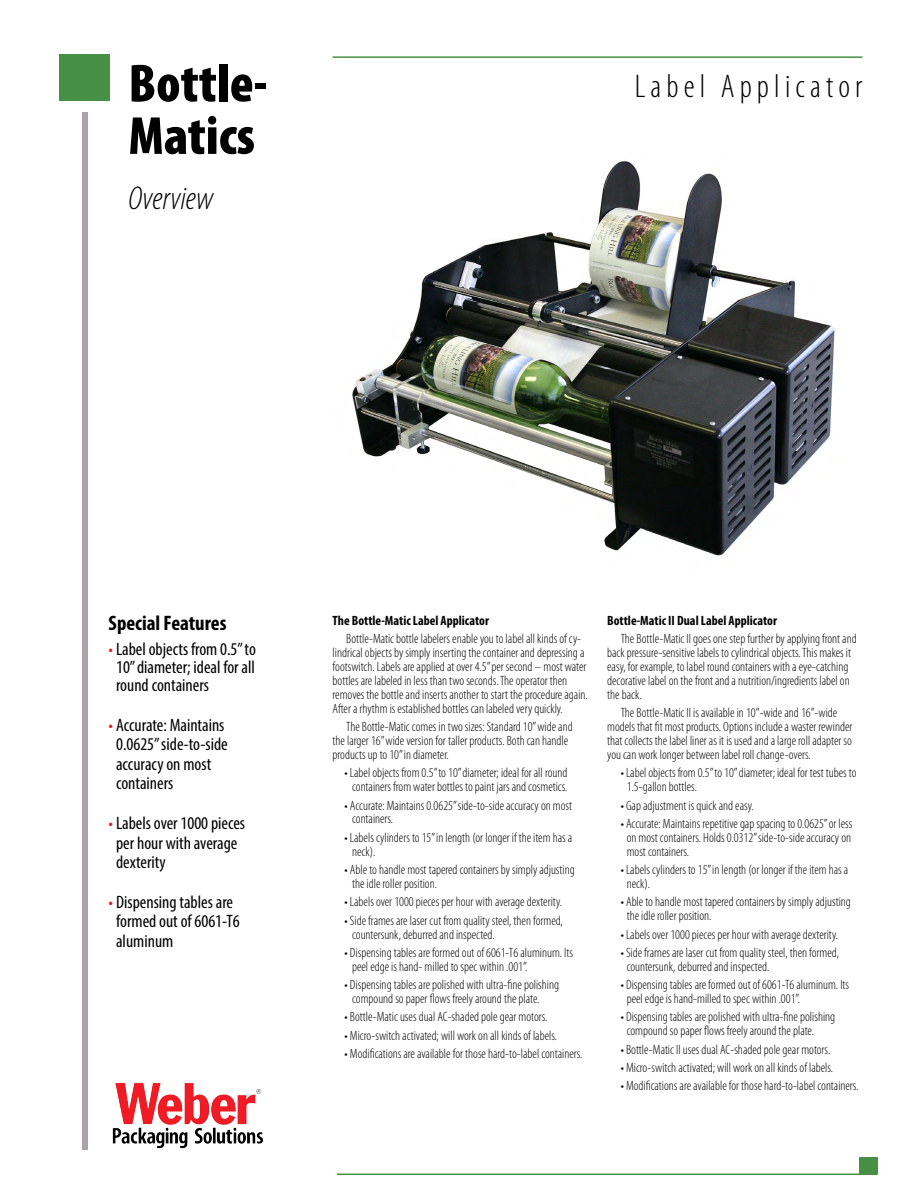
<style>
.page{position:relative;width:918px;height:1188px;background:#fff}
.page>*{position:absolute;margin:0;border:0;box-sizing:border-box;transform-origin:0 0}
.t1{font:900 condensed 54px/52.5px "Myriad Pro";color:#000}
.t2{font:300 condensed 33px "Myriad Pro";color:#000}
.t3{font:italic 300 condensed 33px "Myriad Pro";color:#000}
.t4{font:700 condensed 21px "Myriad Pro";color:#000}
.t5{font:condensed 18px/19.5px "Myriad Pro";color:#000}
.t6{font:300 condensed 13.5px/14px "Myriad Pro";color:#000}
.t7{font:700 condensed 13.5px "Myriad Pro";color:#000}
.s1{color:#ed1d24}
</style>
<div class="page">
<div style="left:59px;top:54px;width:51px;height:46px;background:#469046"></div>
<div style="left:82px;top:112px;width:6px;height:1038px;background:#aca2aa"></div>
<hr style="left:333px;top:56px;width:529px;height:2px;background:#469046">
<hr style="left:337px;top:1174px;width:541px;height:1px;background:#469046">
<div style="left:860px;top:1158px;width:18px;height:16px;background:#469046"></div>
<img style="left:112px;top:1083px;width:151px;height:66px">
<img style="left:352px;top:161px;width:483px;height:395px">
<h1 class="t1" style="left:129px;top:56px;width:141px">Bottle-<br>Matics</h1>
<h2 class="t3" style="left:129px;top:181px;width:86px">Overview</h2>
<h2 class="t2" style="left:635px;top:69px;width:229px">L a b e l A p p l i c a t o r</h2>
<h3 class="t4" style="left:109px;top:610px;width:119px">Special Features</h3>
<h3 class="t5" style="left:116px;top:640px;width:141px;line-height:18px;text-align:justify;text-indent:-8px"><span class="s1">•</span> Label objects from 0.5” to 10” diameter; ideal for all round containers</h3>
<h3 class="t5" style="left:116px;top:715px;width:113px;text-indent:-8px"><span class="s1">•</span> Accurate: Maintains<br>0.0625” side-to-side accuracy on most containers</h3>
<h3 class="t5" style="left:116px;top:813px;width:131px;text-indent:-8px"><span class="s1">•</span> Labels over 1000 pieces per hour with average dexterity</h3>
<h3 class="t5" style="left:116px;top:892px;width:125px;text-indent:-8px"><span class="s1">•</span> Dispensing tables are formed out of 6061-T6 aluminum</h3>
<p class="t7" style="left:333px;top:612px;width:158px">The Bottle-Matic Label Applicator</p>
<p class="t6" style="left:333px;top:632px;width:257px;text-indent:14px">Bottle-Matic bottle labelers enable you to label all kinds of cy&shy;lindrical objects by simply inserting the container and depressing a footswitch. Labels are applied at over 4.5” per second – most water bottles are labeled in less than two seconds. The operator then removes the bottle and inserts another to start the procedure again.<br>After a rhythm is established bottles can labeled very quickly.</p>
<p class="t6" style="left:333px;top:720px;width:242px;text-indent:14px">The Bottle-Matic comes in two sizes: Standard 10” wide and the larger 16” wide version for taller products. Both can handle products up to 10” in diameter.</p>
<p class="t6" style="left:345px;top:766px;width:224px;text-align:center">• Label objects from 0.5” to 10” diameter; ideal for all round containers from water bottles to paint jars and cosmetics.</p>
<p class="t6" style="left:352px;top:798px;width:222px;text-indent:-8px">• Accurate: Maintains 0.0625” side-to-side accuracy on most containers.</p>
<p class="t6" style="left:352px;top:831px;width:222px;text-indent:-8px">• Labels cylinders to 15” in length (or longer if the item has a neck).</p>
<p class="t6" style="left:352px;top:863px;width:224px;text-indent:-8px">• Able to handle most tapered containers by simply adjusting the idle roller position.</p>
<p class="t6" style="left:345px;top:895px;width:219px">• Labels over 1000 pieces per hour with average dexterity.</p>
<p class="t6" style="left:352px;top:914px;width:212px;text-indent:-8px">• Side frames are laser cut from quality steel, then formed, countersunk, deburred and inspected.</p>
<p class="t6" style="left:352px;top:946px;width:223px;text-indent:-8px">• Dispensing tables are formed out of 6061-T6 aluminum. Its peel edge is hand- milled to spec within .001”.</p>
<p class="t6" style="left:352px;top:978px;width:208px;text-indent:-8px">• Dispensing tables are polished with ultra-fine polishing compound so paper flows freely around the plate.</p>
<p class="t6" style="left:345px;top:1010px;width:204px">• Bottle-Matic uses dual AC-shaded pole gear motors.</p>
<p class="t6" style="left:345px;top:1029px;width:214px">• Micro-switch activated; will work on all kinds of labels.</p>
<p class="t6" style="left:345px;top:1047px;width:239px">• Modifications are available for those hard-to-label containers.</p>
<p class="t7" style="left:607px;top:612px;width:171px">Bottle-Matic II Dual Label Applicator</p>
<p class="t6" style="left:607px;top:632px;width:251px;text-indent:14px">The Bottle-Matic II goes one step further by applying front and back pressure-sensitive labels to cylindrical objects. This makes it easy, for example, to label round containers with a eye-catching decorative label on the front and a nutrition/ingredients label on the back.</p>
<p class="t6" style="left:607px;top:706px;width:247px;text-indent:14px">The Bottle-Matic II is available in 10”-wide and 16”-wide models that fit most products. Options include a waster rewinder that collects the label liner as it is used and a large roll adapter so you can work longer between label roll change-overs.</p>
<p class="t6" style="left:627px;top:766px;width:231px;text-indent:-6px">• Label objects from 0.5” to 10” diameter; ideal for test tubes to<br>1.5-gallon bottles.</p>
<p class="t6" style="left:621px;top:798px;width:135px">• Gap adjustment is quick and easy.</p>
<p class="t6" style="left:627px;top:817px;width:227px;text-align:justify;text-indent:-6px">• Accurate: Maintains repetitive gap spacing to 0.0625” or less on most containers. Holds 0.0312” side-to-side accuracy on most containers.</p>
<p class="t6" style="left:627px;top:863px;width:223px;text-indent:-6px">• Labels cylinders to 15” in length (or longer if the item has a neck).</p>
<p class="t6" style="left:627px;top:895px;width:226px;text-indent:-6px">• Able to handle most tapered containers by simply adjusting the idle roller position.</p>
<p class="t6" style="left:621px;top:927px;width:219px">• Labels over 1000 pieces per hour with average dexterity.</p>
<p class="t6" style="left:627px;top:946px;width:214px;text-indent:-6px">• Side frames are laser cut from quality steel, then formed, countersunk, deburred and inspected.</p>
<p class="t6" style="left:627px;top:978px;width:224px;text-indent:-6px">• Dispensing tables are formed out of 6061-T6 aluminum. Its peel edge is hand-milled to spec within .001”.</p>
<p class="t6" style="left:627px;top:1010px;width:210px;text-indent:-6px">• Dispensing tables are polished with ultra-fine polishing compound so paper flows freely around the plate.</p>
<p class="t6" style="left:621px;top:1043px;width:211px">• Bottle-Matic II uses dual AC-shaded pole gear motors.</p>
<p class="t6" style="left:621px;top:1061px;width:214px">• Micro-switch activated; will work on all kinds of labels.</p>
<p class="t6" style="left:621px;top:1079px;width:239px">• Modifications are available for those hard-to-label containers.</p>
</div>
